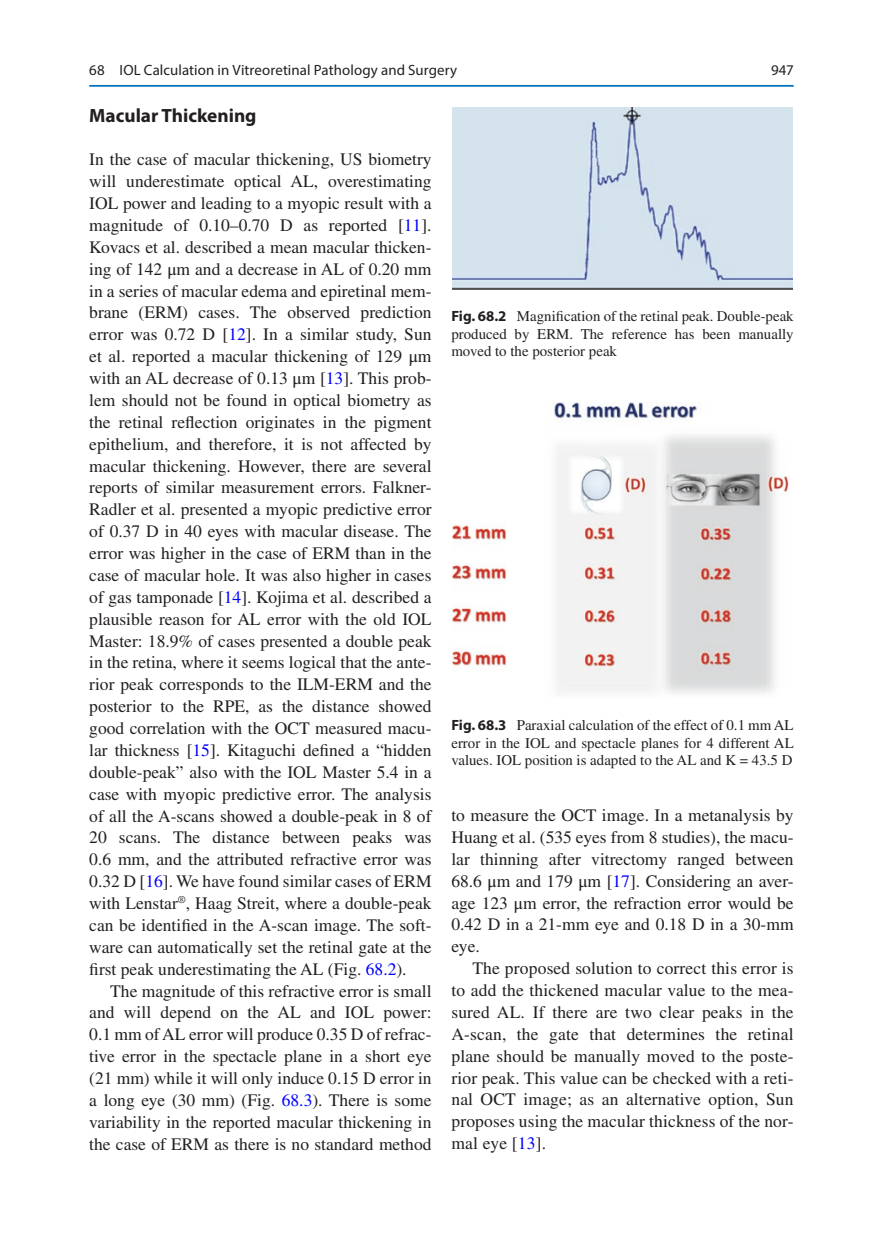
<style>
.page{position:relative;width:883px;height:1260px;background:#fff}
.page>*{position:absolute;margin:0;border:0;box-sizing:border-box;transform-origin:0 0}
.t1{font:700 19.25px "Myriad Pro";color:#231f20}
.t2{font:17.5px/21.9px "Times LT Std";color:#231f20;text-align:justify}
.t3{font:14.88px/17.5px "Times LT Std";color:#231f20;text-align:justify}
.t4{font:14.88px "Myriad Pro";letter-spacing:.005em;color:#231f20}
.s1{color:#00f}
.s2{font-family:"STIX General"}
.s3{font-family:"Myriad Pro";font-weight:700}
</style>
<div class="page">
<div style="left:453px;top:107px;width:339px;height:183px;background:#d5e3ed"></div>
<img style="left:453px;top:403px;width:336px;height:291px">
<hr style="left:89px;top:85px;width:705px;height:2px;background:#0073bc">
<p class="t4" style="left:89px;top:61px;width:369px">68 IOL Calculation in Vitreoretinal Pathology and Surgery</p>
<p class="t4" style="left:771px;top:61px;width:24px">947</p>
<p class="t1" style="left:89px;top:102px;width:169px">Macular Thickening</p>
<p class="t2" style="left:89px;top:148px;width:344px">In the case of macular thickening, US biometry will underestimate optical AL, overestimating IOL power and leading to a myopic result with a magnitude of 0.10–0.70 D as reported [<span class="s1">11</span>].<br>Kovacs et al. described a mean macular thicken&shy;ing of 142 <span class="s2">μ</span>m and a decrease in AL of 0.20 mm in a series of macular edema and epiretinal mem&shy;brane (ERM) cases. The observed prediction error was 0.72 D [<span class="s1">12</span>]. In a similar study, Sun et al. reported a macular thickening of 129 <span class="s2">μ</span>m with an AL decrease of 0.13 <span class="s2">μ</span>m [<span class="s1">13</span>]. This prob&shy;lem should not be found in optical biometry as the retinal reflection originates in the pigment epithelium, and therefore, it is not affected by macular thickening. However, there are several reports of similar measurement errors. Falkner-Radler et al. presented a myopic predictive error of 0.37 D in 40 eyes with macular disease. The error was higher in the case of ERM than in the case of macular hole. It was also higher in cases of gas tamponade [<span class="s1">14</span>]. Kojima et al. described a plausible reason for AL error with the old IOL Master: 18.9% of cases presented a double peak in the retina, where it seems logical that the ante&shy;rior peak corresponds to the ILM-ERM and the posterior to the RPE, as the distance showed good correlation with the OCT measured macu&shy;lar thickness [<span class="s1">15</span>]. Kitaguchi defined a “hidden double-peak” also with the IOL Master 5.4 in a case with myopic predictive error. The analysis of all the A-scans showed a double-peak in 8 of 20 scans. The distance between peaks was 0.6 mm, and the attributed refractive error was 0.32 D [<span class="s1">16</span>]. We have found similar cases of ERM with Lenstar<sup>®</sup>, Haag Streit, where a double-peak can be identified in the A-scan image. The soft&shy;ware can automatically set the retinal gate at the first peak underestimating the AL (Fig. <span class="s1">68.2</span>).</p>
<p class="t2" style="left:89px;top:980px;width:344px;text-indent:21px">The magnitude of this refractive error is small and will depend on the AL and IOL power:<br>0.1 mm of AL error will produce 0.35 D of refrac&shy;tive error in the spectacle plane in a short eye (21 mm) while it will only induce 0.15 D error in a long eye (30 mm) (Fig. <span class="s1">68.3</span>). There is some variability in the reported macular thickening in the case of ERM as there is no standard method</p>
<p class="t3" style="left:451px;top:308px;width:344px"><span class="s3">Fig. 68.2</span> Magnification of the retinal peak. Double-peak produced by ERM. The reference has been manually moved to the posterior peak</p>
<p class="t3" style="left:451px;top:717px;width:344px"><span class="s3">Fig. 68.3</span> Paraxial calculation of the effect of 0.1 mm AL error in the IOL and spectacle planes for 4 different AL values. IOL position is adapted to the AL and K = 43.5 D</p>
<p class="t2" style="left:451px;top:804px;width:344px">to measure the OCT image. In a metanalysis by Huang et al. (535 eyes from 8 studies), the macu&shy;lar thinning after vitrectomy ranged between 68.6 <span class="s2">μ</span>m and 179 <span class="s2">μ</span>m [<span class="s1">17</span>]. Considering an aver&shy;age 123 <span class="s2">μ</span>m error, the refraction error would be 0.42 D in a 21-mm eye and 0.18 D in a 30-mm eye.</p>
<p class="t2" style="left:451px;top:957px;width:344px;text-indent:21px">The proposed solution to correct this error is to add the thickened macular value to the mea&shy;sured AL. If there are two clear peaks in the A-scan, the gate that determines the retinal plane should be manually moved to the poste&shy;rior peak. This value can be checked with a reti&shy;nal OCT image; as an alternative option, Sun proposes using the macular thickness of the nor&shy;mal eye [<span class="s1">13</span>].</p>
</div>
